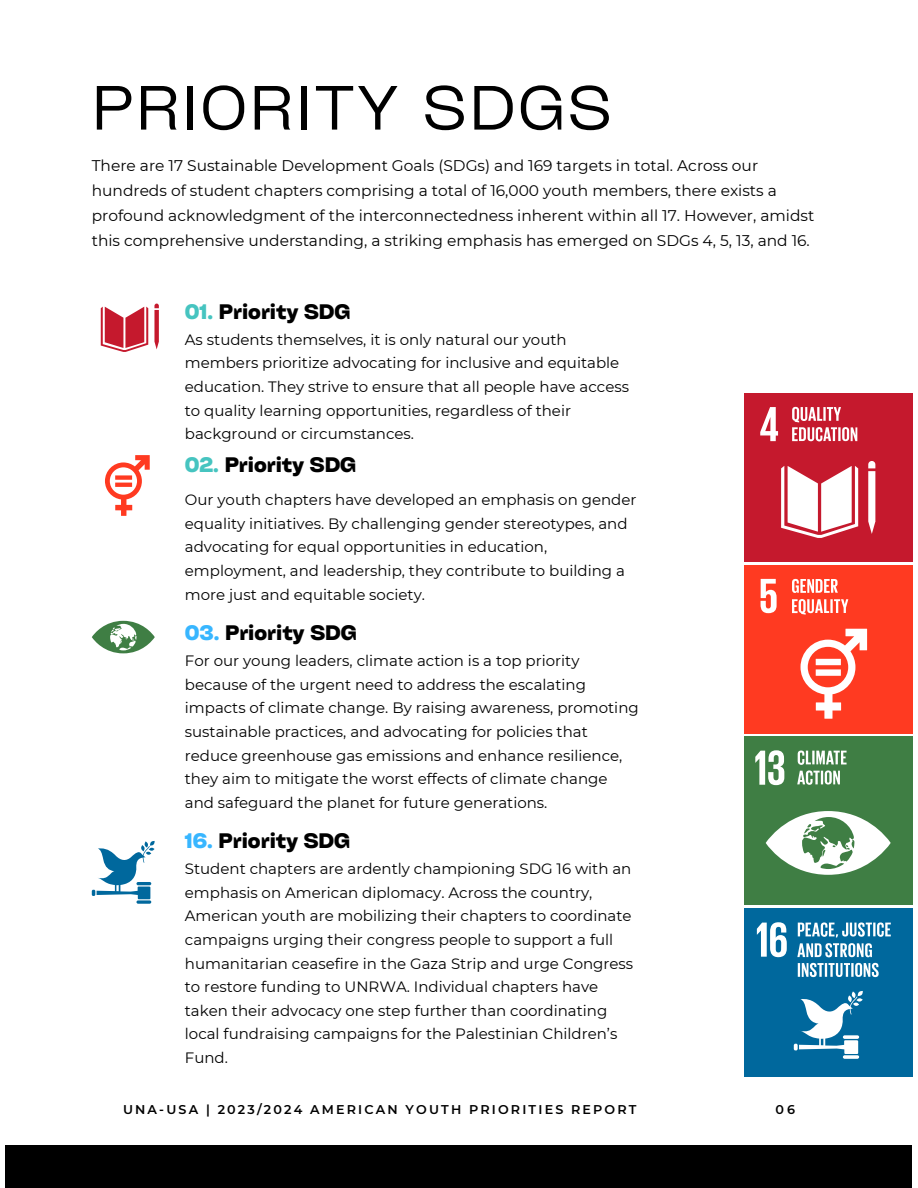
<style>
.page{position:relative;width:918px;height:1188px;background:#fff}
.page>*{position:absolute;margin:0;border:0;box-sizing:border-box;transform-origin:0 0}
.t1{font:59.7px "Cy Grotesk Key";letter-spacing:.04em;color:#000}
.t2{font:700 20.1px "Cy Grotesk Key";color:#000}
.t3{font:15.45px/24.8px "Montserrat";color:#000}
.t4{font:15px/23.7px "Montserrat";color:#000}
.t5{font:600 12.75px "Montserrat";letter-spacing:.17em;color:#000001}
.s1{color:#46c4c0}
.s2{color:#38b6ff}
</style>
<div class="page">
<div style="left:6px;top:1145px;width:906px;height:43px;background:#000"></div>
<div style="left:744px;top:736px;width:169px;height:169px;background:#3f7e44"></div>
<svg style="left:755px;top:750px;width:136px;height:125px"></svg>
<div style="left:744px;top:565px;width:169px;height:169px;background:#ff3a21"></div>
<svg style="left:761px;top:579px;width:16px;height:34px"></svg>
<svg style="left:801px;top:629px;width:66px;height:90px"></svg>
<svg style="left:792px;top:599px;width:56px;height:16px"></svg>
<svg style="left:792px;top:579px;width:46px;height:14px"></svg>
<div style="left:744px;top:908px;width:169px;height:169px;background:#00689d"></div>
<svg style="left:757px;top:922px;width:30px;height:35px"></svg>
<svg style="left:798px;top:922px;width:93px;height:15px"></svg>
<svg style="left:797px;top:943px;width:75px;height:14px"></svg>
<svg style="left:798px;top:963px;width:81px;height:14px"></svg>
<svg style="left:794px;top:991px;width:69px;height:68px"></svg>
<svg style="left:105px;top:455px;width:45px;height:61px"></svg>
<div style="left:115px;top:475px;width:17px;height:5px;background:#ff3a21"></div>
<svg style="left:115px;top:483px;width:17px;height:4px"></svg>
<svg style="left:92px;top:621px;width:63px;height:32px"></svg>
<svg style="left:92px;top:841px;width:63px;height:63px"></svg>
<div style="left:744px;top:393px;width:169px;height:169px;background:#c5192d"></div>
<svg style="left:760px;top:407px;width:18px;height:34px"></svg>
<svg style="left:781px;top:461px;width:94px;height:77px"></svg>
<svg style="left:792px;top:407px;width:65px;height:34px"></svg>
<svg style="left:101px;top:304px;width:58px;height:48px"></svg>
<h3 class="t1" style="left:92px;top:70px;width:522px">PRIORITY SDGS</h3>
<h1 class="t3" style="left:92px;top:153px;width:724px">There are 17 Sustainable Development Goals (SDGs) and 169 targets in total. Across our hundreds of student chapters comprising a total of 16,000 youth members, there exists a profound acknowledgment of the interconnectedness inherent within all 17. However, amidst this comprehensive understanding, a striking emphasis has emerged on SDGs 4, 5, 13, and 16.</h1>
<h2 class="t2" style="left:185px;top:298px;width:167px"><span class="s1">01.</span> Priority SDG</h2>
<h3 class="t4" style="left:185px;top:328px;width:446px">As students themselves, it is only natural our youth members prioritize advocating for inclusive and equitable education. They strive to ensure that all people have access to quality learning opportunities, regardless of their background or circumstances.</h3>
<p class="t2" style="left:185px;top:452px;width:173px"><span class="s1">02.</span> Priority SDG</p>
<h2 class="t4" style="left:185px;top:488px;width:453px">Our youth chapters have developed an emphasis on gender equality initiatives. By challenging gender stereotypes, and advocating for equal opportunities in education, employment, and leadership, they contribute to building a more just and equitable society.</h2>
<h3 class="t2" style="left:185px;top:620px;width:173px"><span class="s2">03.</span> Priority SDG</h3>
<p class="t4" style="left:185px;top:649px;width:455px">For our young leaders, climate action is a top priority because of the urgent need to address the escalating impacts of climate change. By raising awareness, promoting sustainable practices, and advocating for policies that reduce greenhouse gas emissions and enhance resilience, they aim to mitigate the worst effects of climate change and safeguard the planet for future generations.</p>
<h2 class="t2" style="left:185px;top:828px;width:167px"><span class="s2">16.</span> Priority SDG</h2>
<h3 class="t4" style="left:185px;top:857px;width:450px">Student chapters are ardently championing SDG 16 with an emphasis on American diplomacy. Across the country, American youth are mobilizing their chapters to coordinate campaigns urging their congress people to support a full humanitarian ceasefire in the Gaza Strip and urge Congress to restore funding to UNRWA. Individual chapters have taken their advocacy one step further than coordinating local fundraising campaigns for the Palestinian Children’s Fund.</h3>
<p class="t5" style="left:123px;top:1102px;width:515px">UNA-USA | 2023/2024 AMERICAN YOUTH PRIORITIES REPORT</p>
<p class="t5" style="left:775px;top:1102px;width:21px">06</p>
</div>
